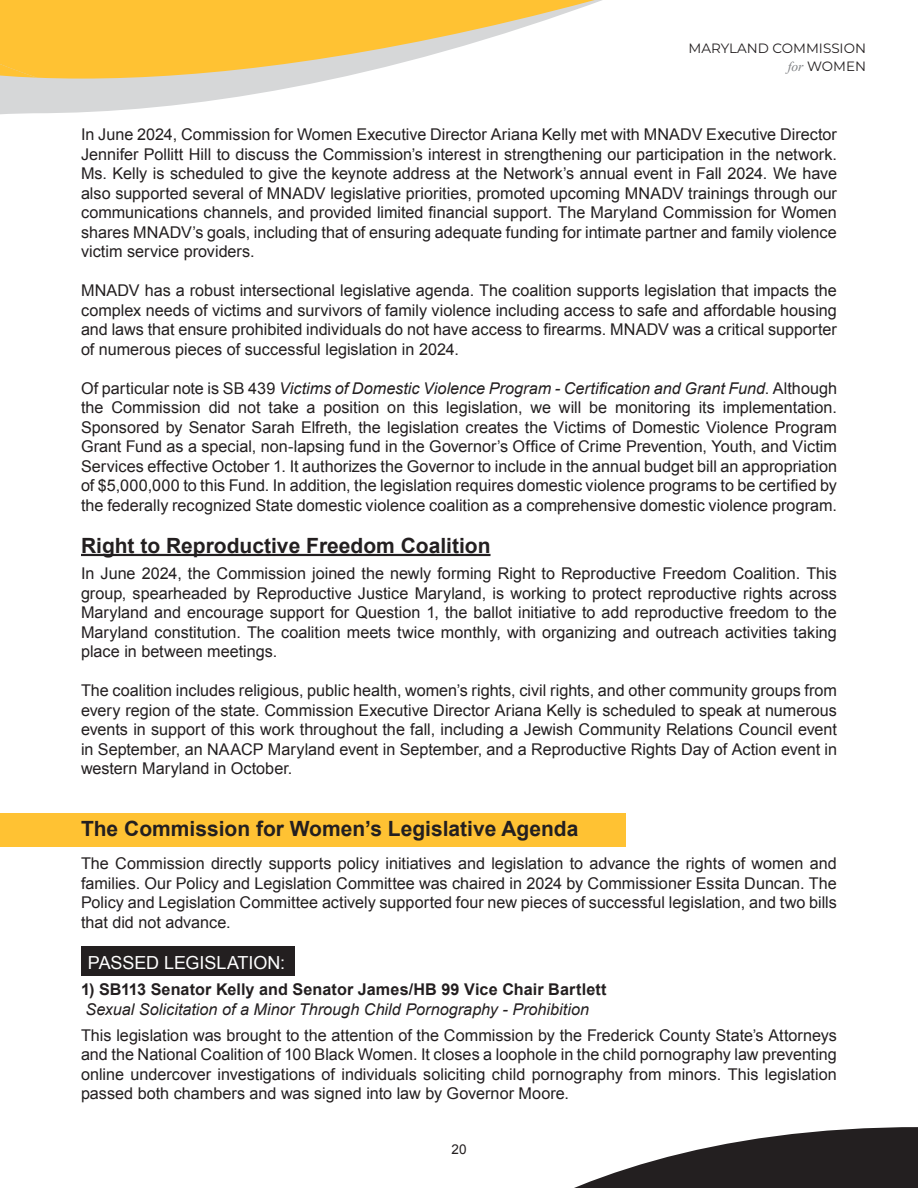
<style>
.page{position:relative;width:918px;height:1188px;background:#fff}
.page>*{position:absolute;margin:0;border:0;box-sizing:border-box;transform-origin:0 0}
.t1{font:700 21px "Arial";color:#231f20}
.t2{font:18px "Arial";letter-spacing:-.005em;color:#fff}
.t3{font:16.2px/19.5px "Arial";color:#231f20;text-align:justify}
.t4{font:italic 16.2px "Arial";color:#231f20}
.t5{font:700 16.2px "Arial";letter-spacing:.005em;color:#231f20}
.t6{font:13.5px/18px "Montserrat";color:#231f20;text-align:right}
.t7{font:13.5px "Arial";color:#231f20}
.s1{font-family:"Times New Roman";font-style:italic;color:#808285}
.s2{font-style:italic}
</style>
<div class="page">
<svg style="left:574px;top:1127px;width:344px;height:61px"></svg>
<svg style="left:0;top:0;width:602px;height:114px"></svg>
<svg style="left:0;top:0;width:595px;height:79px;fill:#ffc233"></svg>
<hr style="left:81px;top:554px;width:410px;height:2px;background:#231f20">
<div style="left:0;top:813px;width:625px;height:34px;background:#ffc233"></div>
<div style="left:81px;top:946px;width:214px;height:30px;background:#231f20"></div>
<p class="t6" style="left:688px;top:38px;width:179px">MARYLAND COMMISSION <span class="s1">for</span> WOMEN</p>
<p class="t3" style="left:81px;top:125px;width:758px">In June 2024, Commission for Women Executive Director Ariana Kelly met with MNADV Executive Director Jennifer Pollitt Hill to discuss the Commission’s interest in strengthening our participation in the network.<br>Ms. Kelly is scheduled to give the keynote address at the Network’s annual event in Fall 2024. We have also supported several of MNADV legislative priorities, promoted upcoming MNADV trainings through our communications channels, and provided limited financial support. The Maryland Commission for Women shares MNADV’s goals, including that of ensuring adequate funding for intimate partner and family violence victim service providers.</p>
<p class="t3" style="left:81px;top:281px;width:757px">MNADV has a robust intersectional legislative agenda. The coalition supports legislation that impacts the complex needs of victims and survivors of family violence including access to safe and affordable housing and laws that ensure prohibited individuals do not have access to firearms. MNADV was a critical supporter of numerous pieces of successful legislation in 2024.</p>
<p class="t3" style="left:81px;top:378px;width:758px">Of particular note is SB 439 <span class="s2">Victims of Domestic Violence Program - Certification and Grant Fund</span>. Although the Commission did not take a position on this legislation, we will be monitoring its implementation.<br>Sponsored by Senator Sarah Elfreth, the legislation creates the Victims of Domestic Violence Program Grant Fund as a special, non-lapsing fund in the Governor’s Office of Crime Prevention, Youth, and Victim Services effective October 1. It authorizes the Governor to include in the annual budget bill an appropriation of $5,000,000 to this Fund. In addition, the legislation requires domestic violence programs to be certified by the federally recognized State domestic violence coalition as a comprehensive domestic violence program.</p>
<p class="t1" style="left:81px;top:532px;width:411px">Right to Reproductive Freedom Coalition</p>
<p class="t3" style="left:81px;top:564px;width:758px">In June 2024, the Commission joined the newly forming Right to Reproductive Freedom Coalition. This group, spearheaded by Reproductive Justice Maryland, is working to protect reproductive rights across Maryland and encourage support for Question 1, the ballot initiative to add reproductive freedom to the Maryland constitution. The coalition meets twice monthly, with organizing and outreach activities taking place in between meetings.</p>
<p class="t3" style="left:81px;top:681px;width:758px">The coalition includes religious, public health, women’s rights, civil rights, and other community groups from every region of the state. Commission Executive Director Ariana Kelly is scheduled to speak at numerous events in support of this work throughout the fall, including a Jewish Community Relations Council event in September, an NAACP Maryland event in September, and a Reproductive Rights Day of Action event in western Maryland in October.</p>
<p class="t1" style="left:81px;top:815px;width:499px">The Commission for Women’s Legislative Agenda</p>
<p class="t3" style="left:81px;top:854px;width:757px">The Commission directly supports policy initiatives and legislation to advance the rights of women and families. Our Policy and Legislation Committee was chaired in 2024 by Commissioner Essita Duncan. The Policy and Legislation Committee actively supported four new pieces of successful legislation, and two bills that did not advance.</p>
<p class="t2" style="left:88px;top:951px;width:199px">PASSED LEGISLATION:</p>
<p class="t5" style="left:81px;top:979px;width:527px">1) SB113 Senator Kelly and Senator James/HB 99 Vice Chair Bartlett</p>
<p class="t4" style="left:86px;top:999px;width:505px">Sexual Solicitation of a Minor Through Child Pornography - Prohibition</p>
<p class="t3" style="left:81px;top:1026px;width:757px">This legislation was brought to the attention of the Commission by the Frederick County State’s Attorneys and the National Coalition of 100 Black Women. It closes a loophole in the child pornography law preventing online undercover investigations of individuals soliciting child pornography from minors. This legislation passed both chambers and was signed into law by Governor Moore.</p>
<p class="t7" style="left:451px;top:1140px;width:17px">20</p>
</div>
